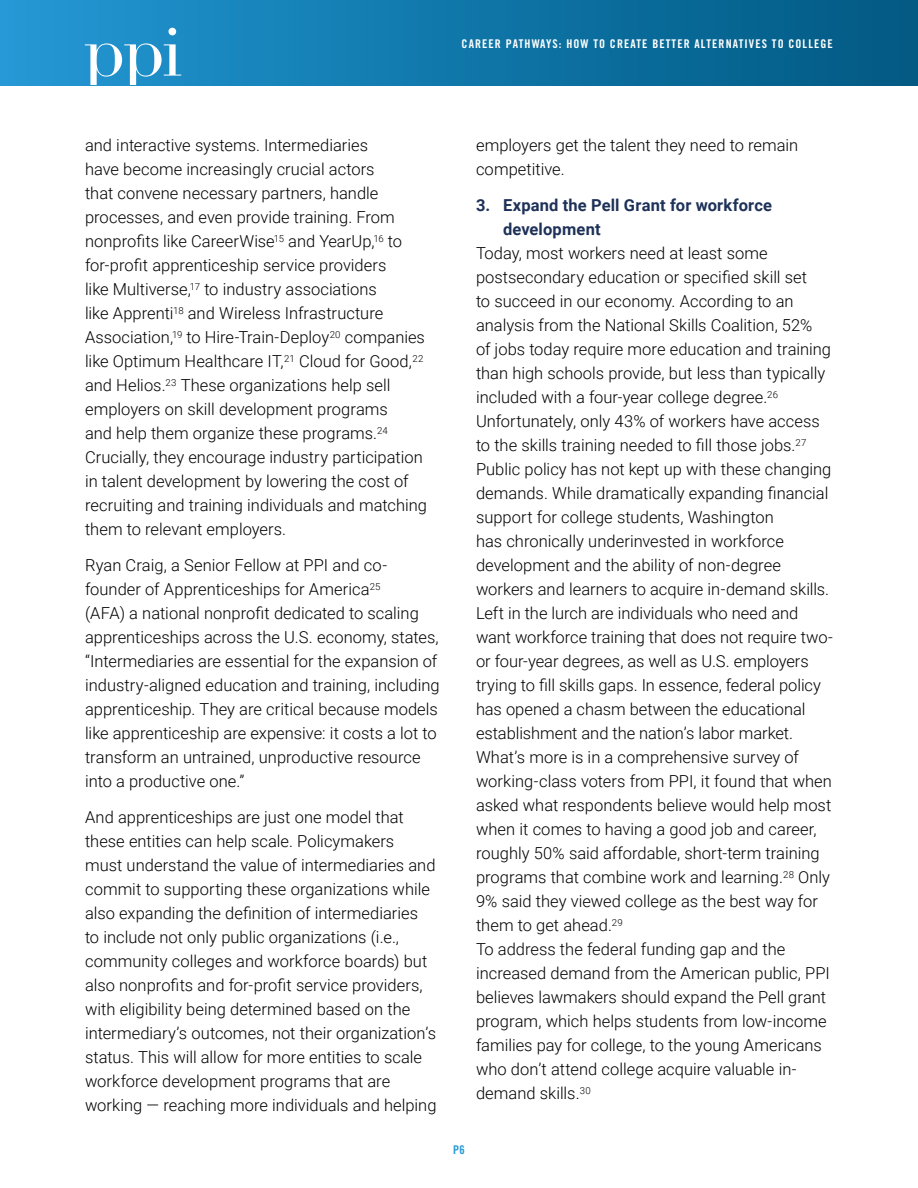
<style>
.page{position:relative;width:918px;height:1188px;background:#fff}
.page>*{position:absolute;margin:0;border:0;box-sizing:border-box;transform-origin:0 0}
.t1{font:300 16.5px/24px "Roboto";color:#000}
.t2{font:700 16.5px/24px "Roboto";letter-spacing:.01em;color:#1e3158}
.t3{font:12px "Trade Gothic LT Std Bd Cn 20";letter-spacing:.09em;color:#fff}
.t4{font:12px "Trade Gothic LT Std Bd Cn 20";color:#2699d6}
</style>
<div class="page">
<div style="left:0;top:0;width:918px;height:85px;background:linear-gradient(to right,#2398d4,#005881)"></div>
<svg style="left:168px;top:28px;width:8px;height:7px"></svg>
<svg style="left:85px;top:43px;width:96px;height:42px"></svg>
<p class="t3" style="left:462px;top:36px;width:373px">CAREER PATHWAYS: HOW TO CREATE BETTER ALTERNATIVES TO COLLEGE</p>
<p class="t1" style="left:85px;top:133px;width:343px">and interactive systems. Intermediaries<br>have become increasingly crucial actors<br>that convene necessary partners, handle processes, and even provide training. From nonprofits like CareerWise<sup>15</sup> and YearUp,<sup>16</sup> to for-profit apprenticeship service providers<br>like Multiverse,<sup>17</sup> to industry associations<br>like Apprenti<sup>18</sup> and Wireless Infrastructure Association,<sup>19</sup> to Hire-Train-Deploy<sup>20</sup> companies like Optimum Healthcare IT,<sup>21</sup> Cloud for Good,<sup>22 </sup>and Helios.<sup>23</sup> These organizations help sell employers on skill development programs<br>and help them organize these programs.<sup>24<br></sup>Crucially, they encourage industry participation in talent development by lowering the cost of recruiting and training individuals and matching them to relevant employers.</p>
<p class="t1" style="left:85px;top:553px;width:356px">Ryan Craig, a Senior Fellow at PPI and co&shy;founder of Apprenticeships for America<sup>25<br></sup>(AFA) a national nonprofit dedicated to scaling apprenticeships across the U.S. economy, states, “Intermediaries are essential for the expansion of industry-aligned education and training, including apprenticeship. They are critical because models like apprenticeship are expensive: it costs a lot to transform an untrained, unproductive resource into a productive one.”</p>
<p class="t1" style="left:85px;top:805px;width:353px">And apprenticeships are just one model that these entities can help scale. Policymakers<br>must understand the value of intermediaries and commit to supporting these organizations while also expanding the definition of intermediaries<br>to include not only public organizations (i.e., community colleges and workforce boards) but also nonprofits and for-profit service providers, with eligibility being determined based on the intermediary’s outcomes, not their organization’s status. This will allow for more entities to scale workforce development programs that are working — reaching more individuals and helping</p>
<p class="t1" style="left:476px;top:133px;width:324px">employers get the talent they need to remain competitive.</p>
<p class="t2" style="left:503px;top:193px;width:271px;text-indent:-27px">3. Expand the Pell Grant for workforce development</p>
<p class="t1" style="left:476px;top:241px;width:358px">Today, most workers need at least some postsecondary education or specified skill set<br>to succeed in our economy. According to an analysis from the National Skills Coalition, 52%<br>of jobs today require more education and training than high schools provide, but less than typically included with a four-year college degree.<sup>26<br></sup>Unfortunately, only 43% of workers have access to the skills training needed to fill those jobs.<sup>27<br></sup>Public policy has not kept up with these changing demands. While dramatically expanding financial support for college students, Washington<br>has chronically underinvested in workforce development and the ability of non-degree workers and learners to acquire in-demand skills.<br>Left in the lurch are individuals who need and want workforce training that does not require two&shy;or four-year degrees, as well as U.S. employers trying to fill skills gaps. In essence, federal policy has opened a chasm between the educational establishment and the nation’s labor market.<br>What’s more is in a comprehensive survey of working-class voters from PPI, it found that when asked what respondents believe would help most when it comes to having a good job and career, roughly 50% said affordable, short-term training programs that combine work and learning.<sup>28</sup> Only 9% said they viewed college as the best way for them to get ahead.<sup>29<br></sup>To address the federal funding gap and the increased demand from the American public, PPI believes lawmakers should expand the Pell grant program, which helps students from low-income families pay for college, to the young Americans who don’t attend college acquire valuable in&shy;demand skills.<sup>30</sup></p>
<p class="t4" style="left:453px;top:1142px;width:13px">P6</p>
</div>
